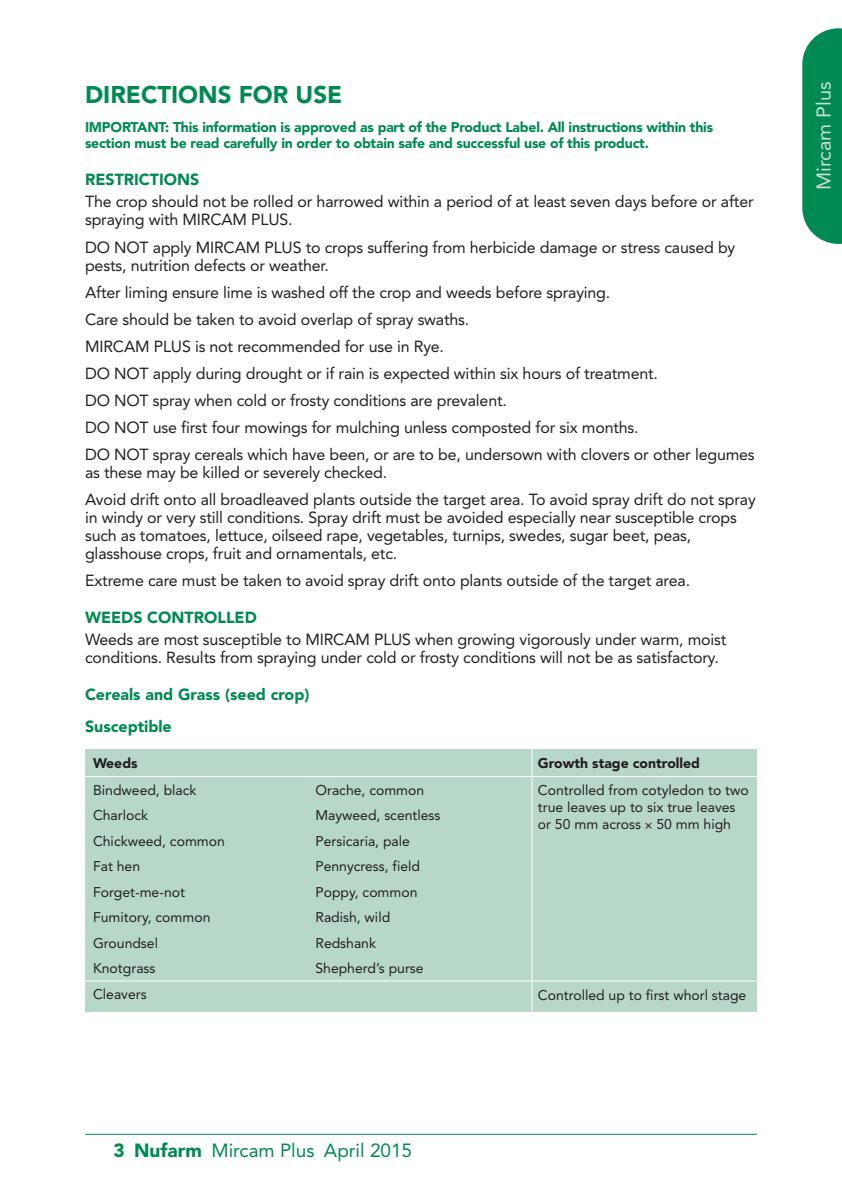
<style>
.page{position:relative;width:842px;height:1191px;background:#fff}
.page>*{position:absolute;margin:0;border:0;box-sizing:border-box;transform-origin:0 0}
.t1{font:900 24px "Avenir";color:#008a52}
.t2{font:20px "Avenir";color:#c5dfd1}
.t3{font:19px "Avenir";color:#008a52}
.t4{font:16px/27px "Avenir";letter-spacing:-.01em;color:#231f20}
.t5{font:900 16px/32.2px "Avenir";color:#008a52}
.t6{font:14px/25.4px "Avenir";color:#231f20}
.t7{font:900 14px/16px "Avenir";letter-spacing:-.015em;color:#008a52}
.t8{font:900 14px "Avenir";color:#231f20}
.s1{font-weight:900}
</style>
<div class="page">
<svg style="left:802px;top:28px;width:40px;height:216px;background:#159360"></svg>
<hr style="left:85px;top:1133px;width:672px;height:1px;background:#008a52">
<div style="left:85px;top:749px;width:672px;height:263px;background:#b7d7c8"></div>
<hr style="left:85px;top:776px;width:672px;height:1px;background:#fff">
<hr style="left:85px;top:980px;width:672px;height:1px;background:#fff">
<hr style="left:532px;top:749px;width:1px;height:263px;background:#fff">
<h1 class="t1" style="left:85px;top:85px;width:259px">DIRECTIONS FOR USE</h1>
<p class="t7" style="left:85px;top:120px;width:630px">IMPORTANT: This information is approved as part of the Product Label. All instructions within this section must be read carefully in order to obtain safe and successful use of this product.</p>
<p class="t5" style="left:85px;top:165px;width:116px">RESTRICTIONS</p>
<p class="t4" style="left:85px;top:194px;width:670px;line-height:18px">The crop should not be rolled or harrowed within a period of at least seven days before or after spraying with MIRCAM PLUS.</p>
<p class="t4" style="left:85px;top:239px;width:652px;line-height:18px">DO NOT apply MIRCAM PLUS to crops suffering from herbicide damage or stress caused by pests, nutrition defects or weather.</p>
<p class="t4" style="left:85px;top:280px;width:671px">After liming ensure lime is washed off the crop and weeds before spraying.<br>Care should be taken to avoid overlap of spray swaths.<br>MIRCAM PLUS is not recommended for use in Rye.<br>DO NOT apply during drought or if rain is expected within six hours of treatment.<br>DO NOT spray when cold or frosty conditions are prevalent.<br>DO NOT use first four mowings for mulching unless composted for six months.<br>DO NOT spray cereals which have been, or are to be, undersown with clovers or other legumes</p>
<p class="t4" style="left:85px;top:460px;width:672px">as these may be killed or severely checked.<br>Avoid drift onto all broadleaved plants outside the target area. To avoid spray drift do not spray</p>
<p class="t4" style="left:85px;top:509px;width:653px;line-height:18px">in windy or very still conditions. Spray drift must be avoided especially near susceptible crops such as tomatoes, lettuce, oilseed rape, vegetables, turnips, swedes, sugar beet, peas, glasshouse crops, fruit and ornamentals, etc.</p>
<p class="t4" style="left:85px;top:568px;width:607px">Extreme care must be taken to avoid spray drift onto plants outside of the target area.</p>
<p class="t5" style="left:85px;top:602px;width:173px">WEEDS CONTROLLED</p>
<p class="t4" style="left:85px;top:631px;width:643px;line-height:18px">Weeds are most susceptible to MIRCAM PLUS when growing vigorously under warm, moist conditions. Results from spraying under cold or frosty conditions will not be as satisfactory.</p>
<p class="t5" style="left:85px;top:679px;width:226px">Cereals and Grass (seed crop)<br>Susceptible</p>
<p class="t8" style="left:93px;top:757px;width:46px">Weeds</p>
<p class="t6" style="left:93px;top:778px;width:133px">Bindweed, black<br>Charlock<br>Chickweed, common<br>Fat hen<br>Forget-me-not<br>Fumitory, common<br>Groundsel<br>Knotgrass<br>Cleavers</p>
<p class="t6" style="left:315px;top:778px;width:127px">Orache, common<br>Mayweed, scentless<br>Persicaria, pale<br>Pennycress, field<br>Poppy, common<br>Radish, wild<br>Redshank<br>Shepherd’s purse</p>
<p class="t3" style="left:113px;top:1142px;width:300px"><span class="s1">3 Nufarm</span> Mircam Plus April 2015</p>
<p class="t8" style="left:538px;top:757px;width:164px">Growth stage controlled</p>
<p class="t6" style="left:538px;top:782px;width:212px;line-height:17px">Controlled from cotyledon to two true leaves up to six true leaves or 50 mm across 50 mm high</p>
<p class="t6" style="left:538px;top:984px;width:210px">Controlled up to first whorl stage</p>
<p class="t2" style="left:816px;top:190px;width:110px;rotate:-90deg">Mircam Plus</p>
</div>
